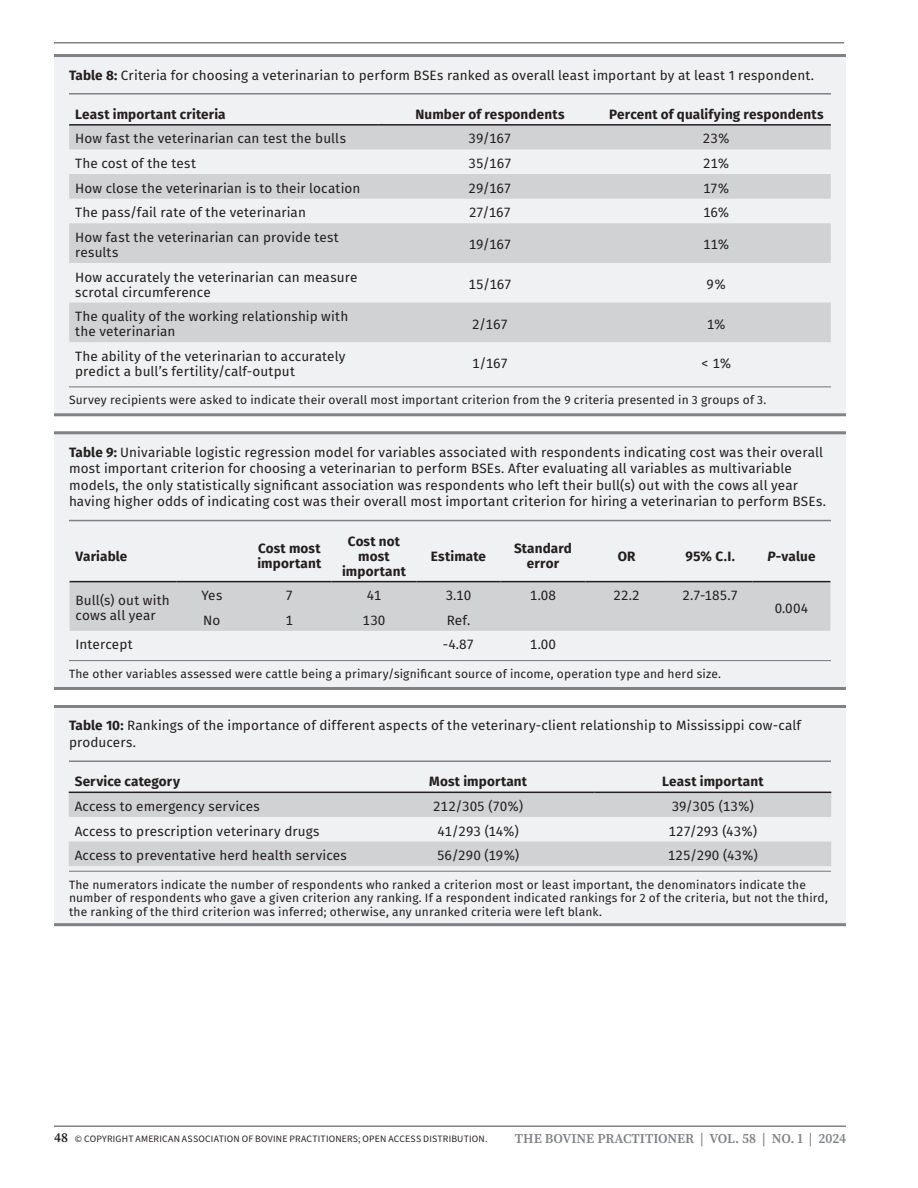
<style>
.page{position:relative;width:918px;height:1188px;background:#fff}
.page>*{position:absolute;margin:0;border:0;box-sizing:border-box;transform-origin:0 0}
.FT1_Figure_Table_CaptionAbove{font:13.5px/16.5px "Fira Sans";letter-spacing:.01em;color:#231f20}
.Table_Left{font:13.5px/15px "Fira Sans";letter-spacing:.01em;color:#231f20}
.Table{font:13.5px "Fira Sans";letter-spacing:-.005em;color:#231f20}
.Table_Header{font:700 13.5px/15px "Fira Sans";letter-spacing:.01em;color:#231f20;text-align:center}
.Table_Header_Left{font:700 13.5px "Fira Sans";letter-spacing:.01em;color:#231f20}
.t1{font:600 13.5px "Source Serif Pro";letter-spacing:-.005em;color:#808285}
.FT3_Figure_Table_Notes_Fullwidth{font:12px/13.5px "Fira Sans";letter-spacing:.015em;color:#231f20}
.FT3_Figure_Table_Notes_Hanging{font:12px "Fira Sans";letter-spacing:.015em;color:#231f20}
.t2{font:9.75px "Source Sans 3";letter-spacing:.02em;color:#231f20}
.s1{font-weight:700}
.s2{font-style:italic}
.s3{font-family:"Source Serif Pro";font-weight:600;font-size:13.5px}
</style>
<div class="page">
<hr style="left:54px;top:42px;width:790px;height:2px;background:#808285">
<hr style="left:54px;top:1125px;width:792px;height:2px;background:#808285">
<div style="left:54px;top:54px;width:792px;height:359px;background:#f0f1f2"></div>
<hr style="left:54px;top:54px;width:792px;height:3px;background:#808285">
<hr style="left:69px;top:93px;width:762px;height:1px;background:#808285">
<hr style="left:69px;top:386px;width:762px;height:1px;background:#808285">
<hr style="left:54px;top:413px;width:792px;height:3px;background:#808285">
<svg style="left:69px;top:126px;width:762px;height:216px;fill:#d1d2d4"></svg>
<hr style="left:69px;top:124px;width:309px;height:2px;background:#231f20">
<hr style="left:378px;top:124px;width:224px;height:2px;background:#231f20">
<hr style="left:602px;top:124px;width:229px;height:2px;background:#231f20">
<div style="left:54px;top:431px;width:792px;height:256px;background:#f0f1f2"></div>
<hr style="left:54px;top:431px;width:792px;height:3px;background:#808285">
<hr style="left:69px;top:520px;width:762px;height:1px;background:#808285">
<hr style="left:69px;top:660px;width:762px;height:1px;background:#808285">
<hr style="left:54px;top:687px;width:792px;height:3px;background:#808285">
<div style="left:70px;top:582px;width:760px;height:49px;background:#d1d2d4"></div>
<hr style="left:70px;top:581px;width:107px;height:1px;background:#231f20">
<hr style="left:177px;top:581px;width:70px;height:1px;background:#231f20">
<hr style="left:247px;top:581px;width:85px;height:1px;background:#231f20">
<hr style="left:332px;top:581px;width:84px;height:1px;background:#231f20">
<hr style="left:416px;top:581px;width:85px;height:1px;background:#231f20">
<hr style="left:501px;top:581px;width:84px;height:1px;background:#231f20">
<hr style="left:585px;top:581px;width:83px;height:1px;background:#231f20">
<hr style="left:668px;top:581px;width:85px;height:1px;background:#231f20">
<hr style="left:753px;top:581px;width:77px;height:1px;background:#231f20">
<div style="left:54px;top:705px;width:792px;height:218px;background:#f0f1f2"></div>
<hr style="left:54px;top:705px;width:792px;height:3px;background:#808285">
<hr style="left:69px;top:760px;width:762px;height:2px;background:#808285">
<hr style="left:69px;top:871px;width:762px;height:1px;background:#808285">
<hr style="left:54px;top:923px;width:792px;height:3px;background:#808285">
<svg style="left:69px;top:793px;width:762px;height:73px;fill:#d1d2d4"></svg>
<hr style="left:69px;top:792px;width:293px;height:1px;background:#231f20">
<hr style="left:362px;top:792px;width:232px;height:1px;background:#231f20">
<hr style="left:594px;top:792px;width:237px;height:1px;background:#231f20">
<p class="FT1_Figure_Table_CaptionAbove" style="left:69px;top:66px;width:747px"><span class="s1">Table 8:</span> Criteria for choosing a veterinarian to perform BSEs ranked as overall least important by at least 1 respondent.</p>
<p class="Table_Header_Left" style="left:75px;top:103px;width:152px">Least important criteria</p>
<p class="Table_Header" style="left:415px;top:106px;width:151px">Number of respondents</p>
<p class="Table_Header" style="left:609px;top:106px;width:216px">Percent of qualifying respondents</p>
<p class="Table_Left" style="left:75px;top:131px;width:272px">How fast the veterinarian can test the bulls</p>
<p class="Table" style="left:469px;top:129px;width:44px">39/167</p>
<p class="Table" style="left:703px;top:129px;width:29px">23%</p>
<p class="Table_Left" style="left:75px;top:155px;width:122px">The cost of the test</p>
<p class="Table" style="left:469px;top:153px;width:45px">35/167</p>
<p class="Table" style="left:703px;top:153px;width:28px">21%</p>
<p class="Table_Left" style="left:75px;top:180px;width:287px">How close the veterinarian is to their location</p>
<p class="Table" style="left:469px;top:178px;width:44px">29/167</p>
<p class="Table" style="left:703px;top:178px;width:28px">17%</p>
<p class="Table_Left" style="left:75px;top:205px;width:232px">The pass/fail rate of the veterinarian</p>
<p class="Table" style="left:469px;top:202px;width:44px">27/167</p>
<p class="Table" style="left:703px;top:202px;width:28px">16%</p>
<p class="Table_Left" style="left:75px;top:229px;width:265px">How fast the veterinarian can provide test results</p>
<p class="Table" style="left:469px;top:235px;width:44px">19/167</p>
<p class="Table" style="left:703px;top:235px;width:28px">11%</p>
<p class="Table_Left" style="left:75px;top:269px;width:284px">How accurately the veterinarian can measure scrotal circumference</p>
<p class="Table" style="left:468px;top:274px;width:45px">15/167</p>
<p class="Table" style="left:707px;top:274px;width:21px">9%</p>
<p class="Table_Left" style="left:75px;top:309px;width:275px">The quality of the working relationship with the veterinarian</p>
<p class="Table" style="left:472px;top:314px;width:37px">2/167</p>
<p class="Table" style="left:707px;top:314px;width:21px">1%</p>
<p class="Table_Left" style="left:75px;top:348px;width:272px">The ability of the veterinarian to accurately predict a bull’s fertility/calf-output</p>
<p class="Table" style="left:472px;top:353px;width:37px">1/167</p>
<p class="Table" style="left:701px;top:353px;width:32px">&lt; 1%</p>
<p class="FT3_Figure_Table_Notes_Hanging" style="left:69px;top:391px;width:699px">Survey recipients were asked to indicate their overall most important criterion from the 9 criteria presented in 3 groups of 3.</p>
<p class="FT1_Figure_Table_CaptionAbove" style="left:69px;top:443px;width:758px"><span class="s1">Table 9:</span> Univariable logistic regression model for variables associated with respondents indicating cost was their overall most important criterion for choosing a veterinarian to perform BSEs. After evaluating all variables as multivariable models, the only statistically significant association was respondents who left their bull(s) out with the cows all year having higher odds of indicating cost was their overall most important criterion for hiring a veterinarian to perform BSEs.</p>
<p class="Table_Header_Left" style="left:76px;top:545px;width:53px">Variable</p>
<p class="Table_Header" style="left:257px;top:540px;width:65px;text-align:left">Cost most important</p>
<p class="Table_Header" style="left:342px;top:532px;width:65px">Cost not most important</p>
<p class="Table_Header" style="left:431px;top:547px;width:57px">Estimate</p>
<p class="Table_Header" style="left:514px;top:540px;width:59px">Standard error</p>
<p class="Table_Header" style="left:618px;top:547px;width:19px">OR</p>
<p class="Table_Header" style="left:686px;top:547px;width:51px">95% C.I.</p>
<p class="Table_Header" style="left:768px;top:547px;width:49px"><span class="s2">P</span>-value</p>
<p class="Table_Left" style="left:76px;top:592px;width:96px">Bull(s) out with cows all year</p>
<p class="Table" style="left:201px;top:585px;width:22px">Yes</p>
<p class="Table" style="left:286px;top:585px;width:9px">7</p>
<p class="Table" style="left:367px;top:585px;width:16px">41</p>
<p class="Table" style="left:446px;top:585px;width:27px">3.10</p>
<p class="Table" style="left:530px;top:585px;width:28px">1.08</p>
<p class="Table" style="left:614px;top:585px;width:28px">22.2</p>
<p class="Table" style="left:683px;top:585px;width:57px">2.7-185.7</p>
<p class="Table" style="left:203px;top:610px;width:19px">No</p>
<p class="Table" style="left:286px;top:610px;width:9px">1</p>
<p class="Table" style="left:362px;top:610px;width:25px">130</p>
<p class="Table" style="left:447px;top:610px;width:25px">Ref.</p>
<p class="Table" style="left:775px;top:598px;width:35px">0.004</p>
<p class="Table_Left" style="left:76px;top:637px;width:59px">Intercept</p>
<p class="Table" style="left:443px;top:635px;width:33px">-4.87</p>
<p class="Table" style="left:530px;top:635px;width:28px">1.00</p>
<p class="FT3_Figure_Table_Notes_Hanging" style="left:69px;top:665px;width:654px">The other variables assessed were cattle being a primary/significant source of income, operation type and herd size.</p>
<p class="FT1_Figure_Table_CaptionAbove" style="left:69px;top:717px;width:734px"><span class="s1">Table 10:</span> Rankings of the importance of different aspects of the veterinary-client relationship to Mississippi cow-calf producers.</p>
<p class="Table_Header_Left" style="left:75px;top:770px;width:107px">Service category</p>
<p class="Table_Header" style="left:429px;top:773px;width:99px">Most important</p>
<p class="Table_Header" style="left:662px;top:773px;width:103px">Least important</p>
<p class="Table_Left" style="left:75px;top:798px;width:186px">Access to emergency services</p>
<p class="Table" style="left:433px;top:796px;width:91px">212/305 (70%)</p>
<p class="Table" style="left:672px;top:796px;width:84px">39/305 (13%)</p>
<p class="Table_Left" style="left:75px;top:823px;width:246px">Access to prescription veterinary drugs</p>
<p class="Table" style="left:438px;top:821px;width:83px">41/293 (14%)</p>
<p class="Table" style="left:669px;top:821px;width:90px">127/293 (43%)</p>
<p class="Table_Left" style="left:75px;top:848px;width:274px">Access to preventative herd health services</p>
<p class="Table" style="left:437px;top:845px;width:84px">56/290 (19%)</p>
<p class="Table" style="left:668px;top:845px;width:91px">125/290 (43%)</p>
<p class="FT3_Figure_Table_Notes_Fullwidth" style="left:69px;top:877px;width:760px">The numerators indicate the number of respondents who ranked a criterion most or least important, the denominators indicate the number of respondents who gave a given criterion any ranking. If a respondent indicated rankings for 2 of the criteria, but not the third, the ranking of the third criterion was inferred; otherwise, any unranked criteria were left blank.</p>
<p class="t2" style="left:54px;top:1132px;width:435px"><span class="s3">48</span> © COPYRIGHT AMERICAN ASSOCIATION OF BOVINE PRACTITIONERS; OPEN ACCESS DISTRIBUTION.</p>
<p class="t1" style="left:515px;top:1130px;width:333px">THE BOVINE PRACTITIONER | VOL. 58 | NO. 1 | 2024</p>
</div>
